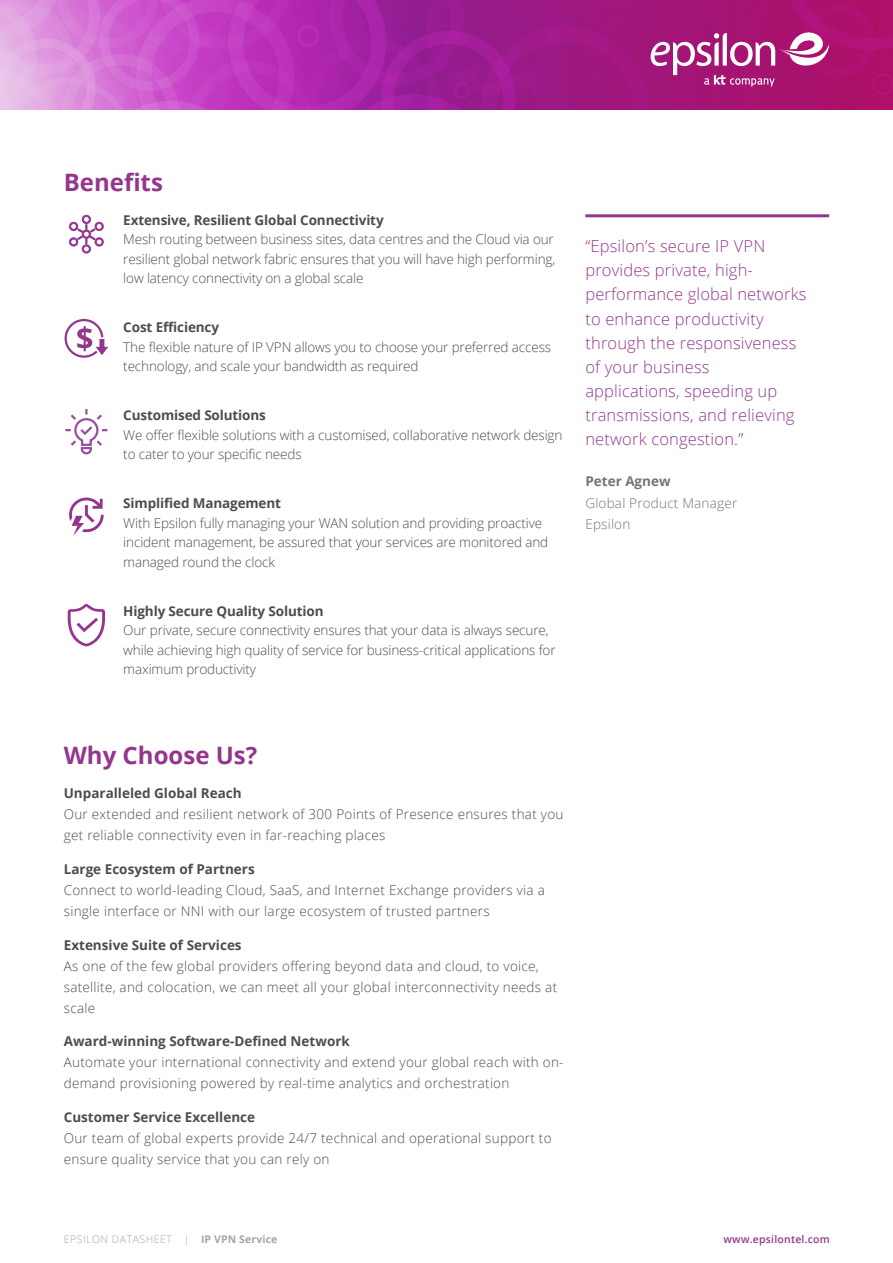
<style>
.page{position:relative;width:893px;height:1263px;background:#fff}
.page>*{position:absolute;margin:0;border:0;box-sizing:border-box;transform-origin:0 0}
.t1{font:700 24px "Open Sans";color:#95368e}
.t2{font:300 16.5px/24px "Open Sans";letter-spacing:.01em;color:#95368e}
.t3{font:300 13.5px/21px "Open Sans";letter-spacing:.02em;color:#4d4d4f}
.t4{font:300 13.5px/19.5px "Open Sans";letter-spacing:-.01em;color:#4d4d4f}
.t5{font:700 13.5px "Open Sans";color:#4d4d4f}
.t6{font:300 13.5px/21px "Open Sans";letter-spacing:.015em;color:#71757b}
.t7{font:700 13.5px "Open Sans";color:#71757b}
.t8{font:300 10.5px "Open Sans";letter-spacing:.05em;color:#a2a5aa}
.t9{font:600 10.5px "Open Sans";letter-spacing:.02em;color:#95368e}
.s1{font-weight:700}
</style>
<div class="page">
<img style="left:0;top:0;width:893px;height:109px">
<svg style="left:651px;top:32px;width:178px;height:55px"></svg>
<hr style="left:585px;top:214px;width:244px;height:3px;background:#95368e">
<svg style="left:69px;top:215px;width:35px;height:39px"></svg>
<svg style="left:65px;top:409px;width:43px;height:46px"></svg>
<svg style="left:69px;top:497px;width:35px;height:39px"></svg>
<svg style="left:68px;top:604px;width:37px;height:43px"></svg>
<svg style="left:64px;top:319px;width:44px;height:39px"></svg>
<h1 class="t1" style="left:64px;top:165px;width:101px">Benefits</h1>
<p class="t5" style="left:123px;top:210px;width:262px">Extensive, Resilient Global Connectivity</p>
<p class="t3" style="left:123px;top:229px;width:433px;line-height:19.5px;text-align:justify">Mesh routing between business sites, data centres and the Cloud via our resilient global network fabric ensures that you will have high performing, low latency connectivity on a global scale</p>
<p class="t5" style="left:123px;top:318px;width:97px">Cost Efficiency</p>
<p class="t4" style="left:123px;top:336px;width:429px">The flexible nature of IP VPN allows you to choose your preferred access technology, and scale your bandwidth as required</p>
<p class="t5" style="left:123px;top:406px;width:144px">Customised Solutions</p>
<p class="t4" style="left:123px;top:424px;width:441px">We offer flexible solutions with a customised, collaborative network design to cater to your specific needs</p>
<p class="t5" style="left:123px;top:494px;width:159px">Simplified Management</p>
<p class="t4" style="left:123px;top:512px;width:426px">With Epsilon fully managing your WAN solution and providing proactive incident management, be assured that your services are monitored and managed round the clock</p>
<p class="t5" style="left:123px;top:601px;width:202px">Highly Secure Quality Solution</p>
<p class="t4" style="left:123px;top:620px;width:434px">Our private, secure connectivity ensures that your data is always secure, while achieving high quality of service for business-critical applications for maximum productivity</p>
<p class="t2" style="left:585px;top:234px;width:223px">“Epsilon’s secure IP VPN provides private, high&shy;performance global networks to enhance productivity through the responsiveness of your business applications, speeding up transmissions, and relieving network congestion.”</p>
<p class="t7" style="left:585px;top:472px;width:87px">Peter Agnew</p>
<p class="t6" style="left:585px;top:492px;width:153px">Global Product Manager<br>Epsilon</p>
<h1 class="t1" style="left:64px;top:739px;width:195px">Why Choose Us?</h1>
<p class="t5" style="left:64px;top:784px;width:179px">Unparalleled Global Reach</p>
<p class="t3" style="left:64px;top:803px;width:501px">Our extended and resilient network of 300 Points of Presence ensures that you get reliable connectivity even in far-reaching places</p>
<p class="t5" style="left:64px;top:859px;width:192px">Large Ecosystem of Partners</p>
<p class="t3" style="left:64px;top:879px;width:483px">Connect to world-leading Cloud, SaaS, and Internet Exchange providers via a single interface or NNI with our large ecosystem of trusted partners</p>
<p class="t5" style="left:64px;top:935px;width:179px">Extensive Suite of Services</p>
<p class="t3" style="left:64px;top:955px;width:495px">As one of the few global providers offering beyond data and cloud, to voice, satellite, and colocation, we can meet all your global interconnectivity needs at scale</p>
<p class="t5" style="left:64px;top:1032px;width:288px">Award-winning Software-Defined Network</p>
<p class="t3" style="left:64px;top:1052px;width:501px">Automate your international connectivity and extend your global reach with on&shy;demand provisioning powered by real-time analytics and orchestration</p>
<p class="t5" style="left:64px;top:1108px;width:193px">Customer Service Excellence</p>
<p class="t3" style="left:64px;top:1127px;width:489px">Our team of global experts provide 24/7 technical and operational support to ensure quality service that you can rely on</p>
<p class="t8" style="left:64px;top:1232px;width:215px">EPSILON DATASHEET | <span class="s1">IP VPN Service</span></p>
<p class="t9" style="left:723px;top:1232px;width:108px">www.epsilontel.com</p>
</div>
